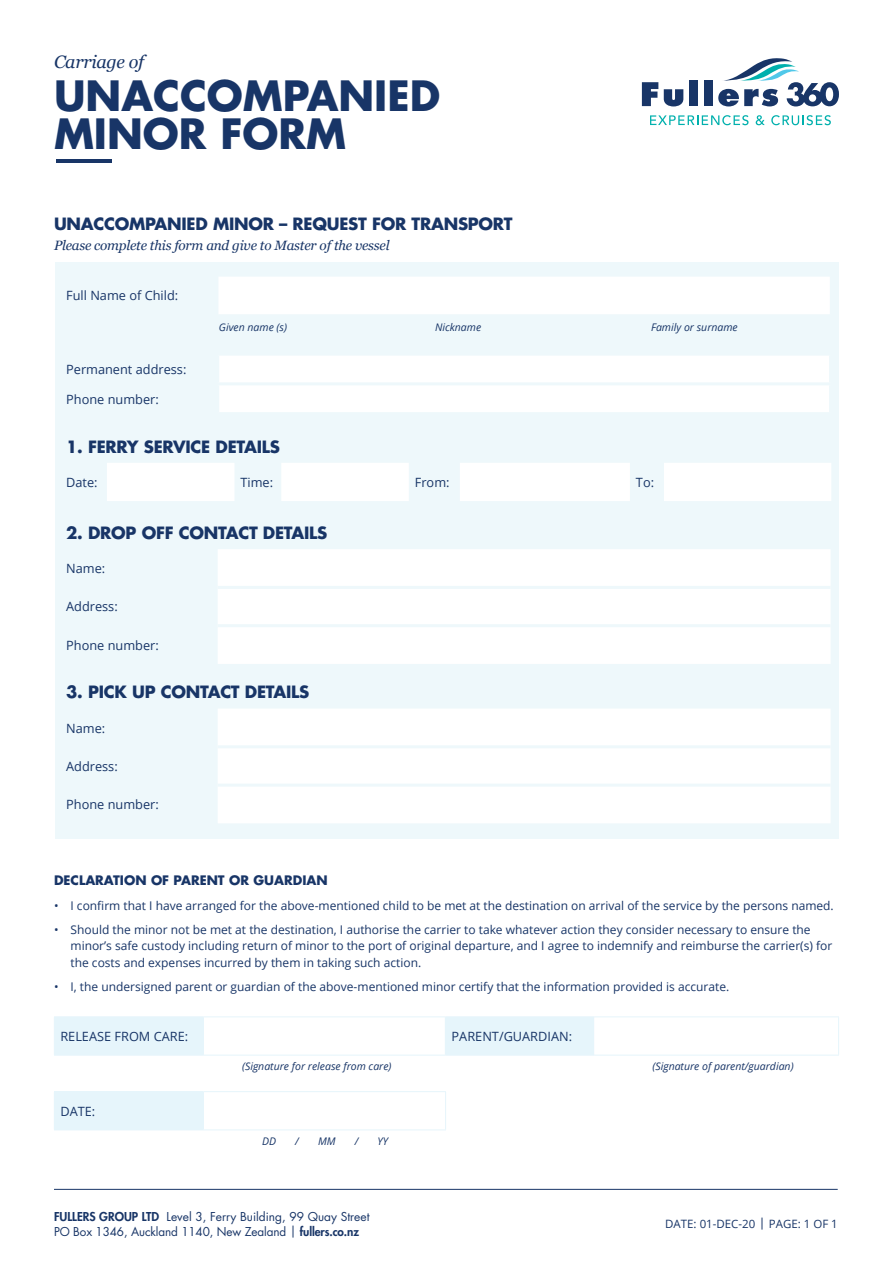
<style>
.page{position:relative;width:893px;height:1263px;background:#fff}
.page>*{position:absolute;margin:0;border:0;box-sizing:border-box;transform-origin:0 0}
.new_blurb{font:700 40.65px/38px "Futura Std";color:#183567}
.form_style{font:italic 18px "Georgia";letter-spacing:-.015em;color:#183567}
.form_style-2{font:700 16.5px "Futura Std";letter-spacing:-.015em;color:#183567}
.form_style-3{font:italic 13.5px "Georgia";letter-spacing:-.015em;color:#183567}
.form_style-4{font:12.75px "Open Sans";color:#183567}
.terms_heading{font:700 12.75px "Futura Std";color:#183567}
.t1{font:12px/16.5px "Open Sans";color:#183567}
.t2{font:12px "Futura Std";letter-spacing:-.005em;color:#183567}
.t3{font:11.55px "Open Sans";color:#183567}
.t4{font:italic 10.5px "Open Sans";color:#183567}
.s1{font-weight:800}
.s2{font-family:"Futura Std";font-size:12px}
</style>
<div class="page">
<div style="left:55px;top:262px;width:783px;height:577px;background:#eef8fb"></div>
<hr style="left:56px;top:160px;width:56px;height:3px;background:#183567">
<svg style="left:107px;top:463px;width:724px;height:38px"></svg>
<svg style="left:219px;top:277px;width:611px;height:135px;fill:#fff"></svg>
<hr style="left:217px;top:314px;width:614px;height:2px;background:#eef8fb">
<hr style="left:216px;top:353px;width:616px;height:3px;background:#eef8fb">
<hr style="left:829px;top:356px;width:3px;height:26px;background:#eef8fb">
<hr style="left:216px;top:382px;width:616px;height:3px;background:#eef8fb">
<hr style="left:829px;top:385px;width:3px;height:27px;background:#eef8fb">
<div style="left:218px;top:549px;width:612px;height:115px;background:#fff"></div>
<hr style="left:218px;top:586px;width:613px;height:3px;background:#eef8fb">
<hr style="left:218px;top:624px;width:613px;height:3px;background:#eef8fb">
<div style="left:218px;top:709px;width:612px;height:114px;background:#fff"></div>
<hr style="left:218px;top:745px;width:613px;height:3px;background:#eef8fb">
<hr style="left:218px;top:784px;width:613px;height:3px;background:#eef8fb">
<svg style="left:55px;top:1017px;width:540px;height:38px"></svg>
<hr style="left:202px;top:1017px;width:2px;height:38px;background:#e6f5fb">
<hr style="left:445px;top:1017px;width:1px;height:38px;background:#e6f5fb">
<hr style="left:54px;top:1016px;width:149px;height:1px;background:#e6f5fb">
<hr style="left:54px;top:1017px;width:1px;height:38px;background:#e6f5fb">
<hr style="left:203px;top:1016px;width:243px;height:1px;background:#e6f5fb">
<hr style="left:446px;top:1016px;width:148px;height:1px;background:#e6f5fb">
<hr style="left:594px;top:1016px;width:245px;height:1px;background:#e6f5fb">
<hr style="left:838px;top:1017px;width:1px;height:38px;background:#e6f5fb">
<hr style="left:54px;top:1055px;width:149px;height:1px;background:#e6f5fb">
<hr style="left:203px;top:1055px;width:243px;height:1px;background:#e6f5fb">
<hr style="left:446px;top:1055px;width:148px;height:1px;background:#e6f5fb">
<hr style="left:594px;top:1055px;width:245px;height:1px;background:#e6f5fb">
<div style="left:54px;top:1092px;width:149px;height:38px;background:#e6f5fb"></div>
<hr style="left:202px;top:1092px;width:2px;height:37px;background:#e6f5fb">
<hr style="left:54px;top:1091px;width:149px;height:1px;background:#e6f5fb">
<hr style="left:203px;top:1091px;width:243px;height:1px;background:#e6f5fb">
<hr style="left:445px;top:1092px;width:1px;height:37px;background:#e6f5fb">
<hr style="left:203px;top:1129px;width:243px;height:1px;background:#e6f5fb">
<hr style="left:54px;top:1189px;width:784px;height:1px;background:#183567">
<svg style="left:642px;top:82px;width:16px;height:24px"></svg>
<svg style="left:664px;top:89px;width:19px;height:17px"></svg>
<div style="left:689px;top:80px;width:9px;height:26px;background:#183567"></div>
<div style="left:704px;top:80px;width:9px;height:26px;background:#183567"></div>
<svg style="left:650px;top:115px;width:98px;height:10px"></svg>
<svg style="left:756px;top:115px;width:9px;height:10px"></svg>
<svg style="left:771px;top:115px;width:60px;height:10px"></svg>
<svg style="left:718px;top:58px;width:121px;height:48px"></svg>
<p class="form_style" style="left:54px;top:50px;width:92px">Carriage of</p>
<p class="new_blurb" style="left:54px;top:76px;width:388px">UNACCOMPANIED<br>MINOR FORM</p>
<p class="form_style-2" style="left:54px;top:213px;width:460px">UNACCOMPANIED MINOR – REQUEST FOR TRANSPORT</p>
<p class="form_style-3" style="left:54px;top:237px;width:337px">Please complete this form and give to Master of the vessel</p>
<p class="form_style-4" style="left:66px;top:287px;width:114px">Full Name of Child:</p>
<p class="form_style-4" style="left:66px;top:360px;width:122px">Permanent address:</p>
<p class="form_style-4" style="left:66px;top:390px;width:94px">Phone number:</p>
<p class="t4" style="left:219px;top:320px;width:70px">Given name (s)</p>
<p class="t4" style="left:435px;top:320px;width:48px">Nickname</p>
<p class="t4" style="left:651px;top:320px;width:88px">Family or surname</p>
<p class="form_style-2" style="left:66px;top:435px;width:215px">1. FERRY SERVICE DETAILS</p>
<p class="form_style-4" style="left:66px;top:473px;width:33px">Date:</p>
<p class="form_style-4" style="left:241px;top:473px;width:34px">Time:</p>
<p class="form_style-4" style="left:415px;top:473px;width:36px">From:</p>
<p class="form_style-4" style="left:636px;top:473px;width:20px">To:</p>
<p class="form_style-2" style="left:66px;top:522px;width:263px">2. DROP OFF CONTACT DETAILS</p>
<p class="form_style-4" style="left:66px;top:560px;width:41px">Name:</p>
<p class="form_style-4" style="left:66px;top:598px;width:53px">Address:</p>
<p class="form_style-4" style="left:66px;top:636px;width:94px">Phone number:</p>
<p class="form_style-2" style="left:66px;top:681px;width:245px">3. PICK UP CONTACT DETAILS</p>
<p class="form_style-4" style="left:66px;top:719px;width:41px">Name:</p>
<p class="form_style-4" style="left:66px;top:757px;width:53px">Address:</p>
<p class="form_style-4" style="left:66px;top:796px;width:94px">Phone number:</p>
<p class="terms_heading" style="left:54px;top:872px;width:275px">DECLARATION OF PARENT OR GUARDIAN</p>
<p class="t1" style="left:54px;top:897px;width:781px">• I confirm that I have arranged for the above-mentioned child to be met at the destination on arrival of the service by the persons named.</p>
<p class="t1" style="left:70px;top:921px;width:763px;text-indent:-16px">• Should the minor not be met at the destination, I authorise the carrier to take whatever action they consider necessary to ensure the minor’s safe custody including return of minor to the port of original departure, and I agree to indemnify and reimburse the carrier(s) for the costs and expenses incurred by them in taking such action.</p>
<p class="t1" style="left:54px;top:978px;width:677px">• I, the undersigned parent or guardian of the above-mentioned minor certify that the information provided is accurate.</p>
<p class="form_style-4" style="left:60px;top:1027px;width:129px">RELEASE FROM CARE:</p>
<p class="form_style-4" style="left:452px;top:1027px;width:122px">PARENT/GUARDIAN:</p>
<p class="t4" style="left:242px;top:1059px;width:151px">(Signature for release from care)</p>
<p class="t4" style="left:652px;top:1059px;width:143px">(Signature of parent/guardian)</p>
<p class="form_style-4" style="left:60px;top:1102px;width:36px">DATE:</p>
<p class="t4" style="left:262px;top:1134px;width:15px">DD</p>
<p class="t4" style="left:295px;top:1134px;width:5px">/</p>
<p class="t4" style="left:318px;top:1134px;width:19px">MM</p>
<p class="t4" style="left:355px;top:1134px;width:5px">/</p>
<p class="t4" style="left:377px;top:1134px;width:12px">YY</p>
<p class="t2" style="left:54px;top:1208px;width:317px"><span class="s1">FULLERS GROUP LTD</span> Level 3, Ferry Building, 99 Quay Street</p>
<p class="t2" style="left:54px;top:1224px;width:307px">PO Box 1346, Auckland 1140, New Zealand | <span class="s1">fullers.co.nz</span></p>
<p class="t3" style="left:665px;top:1216px;width:174px">DATE: 01-DEC-20 <span class="s2">|</span> PAGE: 1 OF 1</p>
</div>
